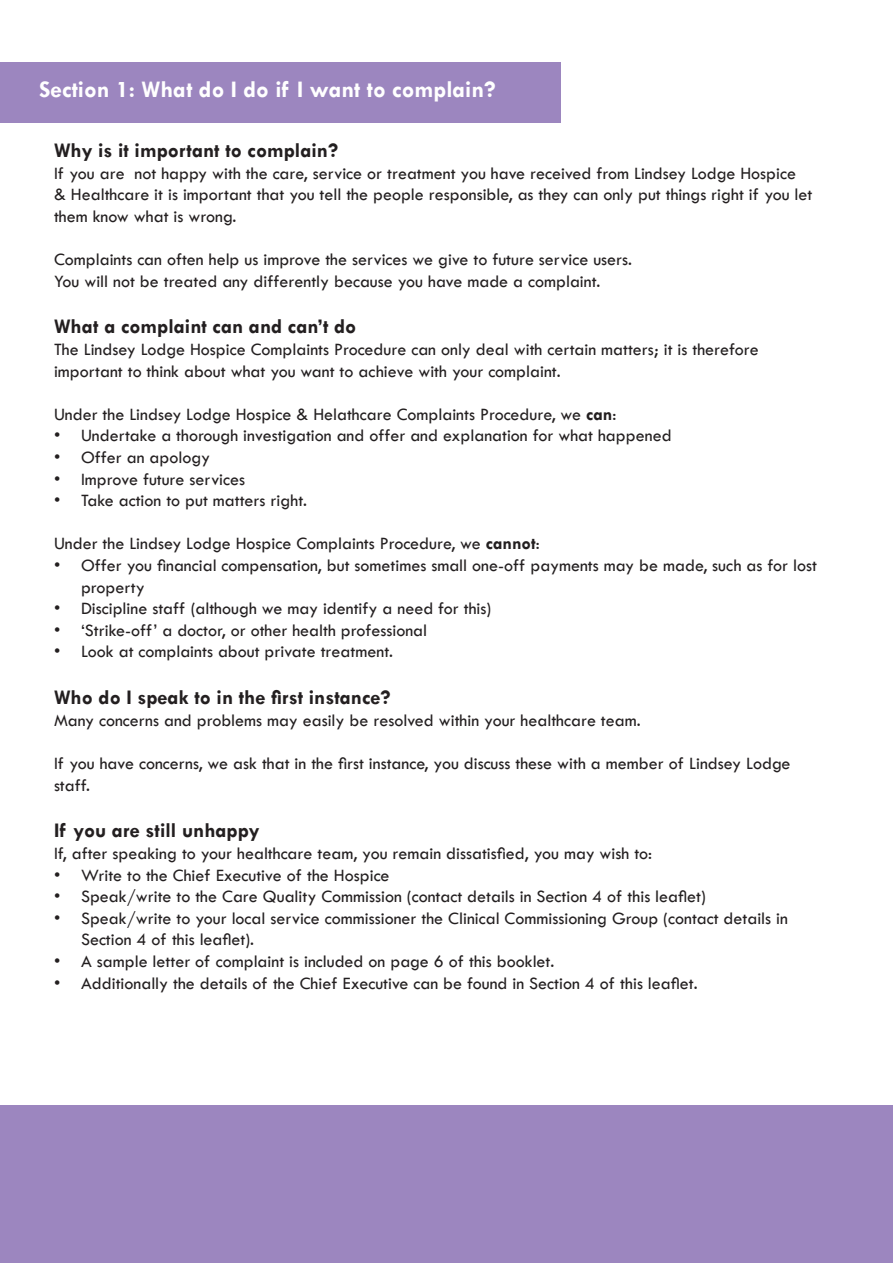
<style>
.page{position:relative;width:893px;height:1263px;background:#fff}
.page>*{position:absolute;margin:0;border:0;box-sizing:border-box;transform-origin:0 0}
.t1{font:700 24px "Tw Cen";color:#fff}
.t2{font:700 21px "Tw Cen";color:#231f20}
.t3{font:18px/21.6px "Tw Cen";color:#231f20}
.s1{font-weight:700}
</style>
<div class="page">
<div style="left:0;top:63px;width:560px;height:60px;background:#9c86bf"></div>
<div style="left:0;top:1106px;width:893px;height:157px;background:#9c86bf"></div>
<p class="t1" style="left:39px;top:75px;width:458px">Section 1: What do I do if I want to complain?</p>
<p class="t2" style="left:54px;top:138px;width:286px">Why is it important to complain?</p>
<p class="t3" style="left:54px;top:162px;width:760px">If you are not happy with the care, service or treatment you have received from Lindsey Lodge Hospice &amp; Healthcare it is important that you tell the people responsible, as they can only put things right if you let them know what is wrong.</p>
<p class="t3" style="left:54px;top:248px;width:579px">Complaints can often help us improve the services we give to future service users.</p>
<p class="t3" style="left:54px;top:270px;width:548px">You will not be treated any differently because you have made a complaint.</p>
<p class="t2" style="left:54px;top:314px;width:304px">What a complaint can and can’t do</p>
<p class="t3" style="left:54px;top:338px;width:706px">The Lindsey Lodge Hospice Complaints Procedure can only deal with certain matters; it is therefore important to think about what you want to achieve with your complaint.</p>
<p class="t3" style="left:54px;top:403px;width:564px">Under the Lindsey Lodge Hospice &amp; Helathcare Complaints Procedure, we <span class="s1">can</span>:</p>
<p class="t3" style="left:54px;top:425px;width:619px">• Undertake a thorough investigation and offer and explanation for what happened</p>
<p class="t3" style="left:54px;top:446px;width:157px">• Offer an apology</p>
<p class="t3" style="left:54px;top:468px;width:193px">• Improve future services</p>
<p class="t3" style="left:54px;top:490px;width:255px">• Take action to put matters right.</p>
<p class="t3" style="left:54px;top:533px;width:487px">Under the Lindsey Lodge Hospice Complaints Procedure, we <span class="s1">cannot</span>:</p>
<p class="t3" style="left:81px;top:554px;width:737px;text-indent:-27px">• Offer you financial compensation, but sometimes small one-off payments may be made, such as for lost property</p>
<p class="t3" style="left:54px;top:598px;width:439px">• Discipline staff (although we may identify a need for this)</p>
<p class="t3" style="left:54px;top:619px;width:375px">• ‘Strike-off’ a doctor, or other health professional</p>
<p class="t3" style="left:54px;top:641px;width:341px">• Look at complaints about private treatment.</p>
<p class="t2" style="left:54px;top:685px;width:338px">Who do I speak to in the first instance?</p>
<p class="t3" style="left:54px;top:709px;width:588px">Many concerns and problems may easily be resolved within your healthcare team.</p>
<p class="t3" style="left:54px;top:752px;width:738px">If you have concerns, we ask that in the first instance, you discuss these with a member of Lindsey Lodge staff.</p>
<p class="t2" style="left:54px;top:818px;width:207px">If you are still unhappy</p>
<p class="t3" style="left:54px;top:842px;width:600px">If, after speaking to your healthcare team, you remain dissatisfied, you may wish to:</p>
<p class="t3" style="left:54px;top:864px;width:337px">• Write to the Chief Executive of the Hospice</p>
<p class="t3" style="left:54px;top:886px;width:653px">• Speak/write to the Care Quality Commission (contact details in Section 4 of this leaflet)</p>
<p class="t3" style="left:81px;top:907px;width:708px;text-indent:-27px">• Speak/write to your local service commissioner the Clinical Commissioning Group (contact details in<br>Section 4 of this leaflet).</p>
<p class="t3" style="left:54px;top:950px;width:502px">• A sample letter of complaint is included on page 6 of this booklet.</p>
<p class="t3" style="left:54px;top:972px;width:645px">• Additionally the details of the Chief Executive can be found in Section 4 of this leaflet.</p>
</div>
